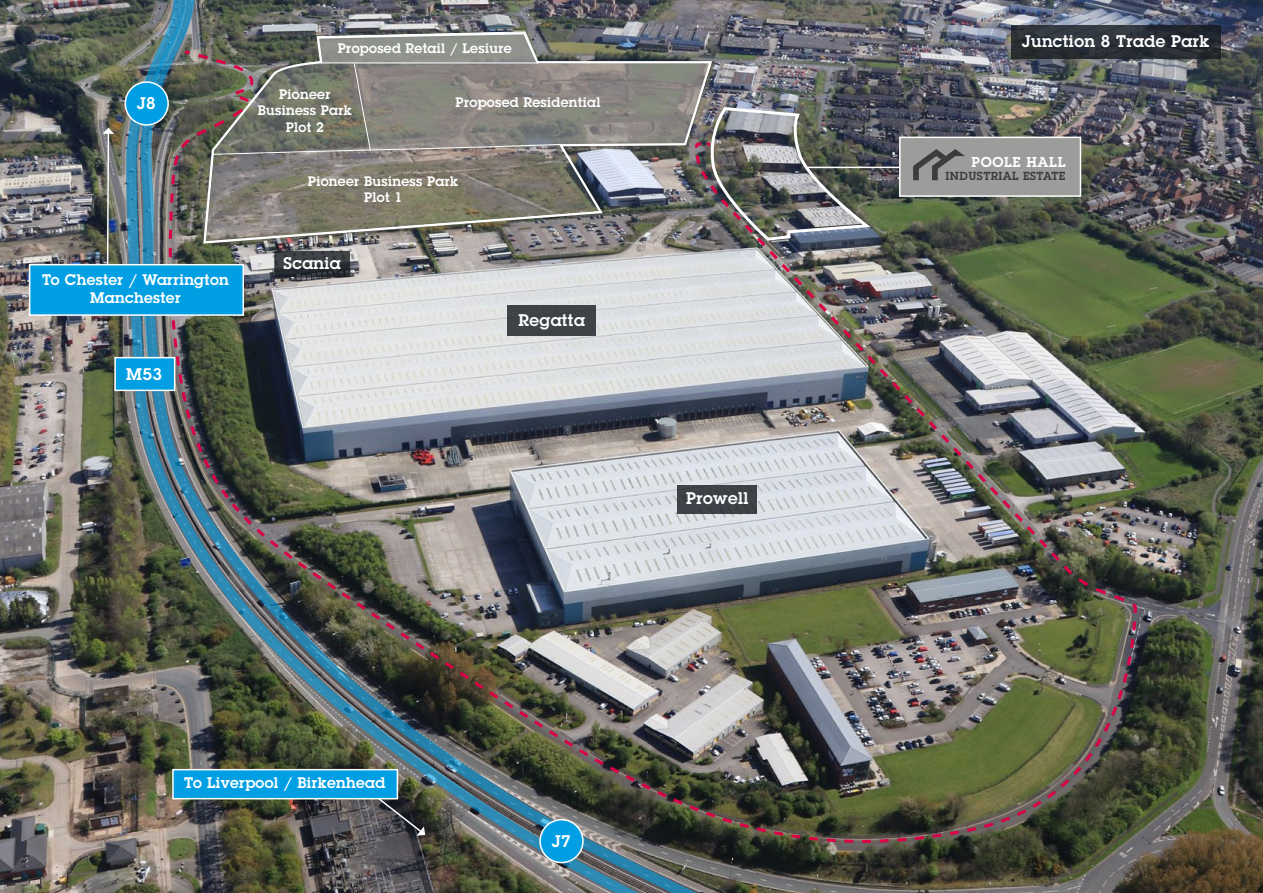
<style>
.page{position:relative;width:1263px;height:893px;background:#fff}
.page>*{position:absolute;margin:0;border:0;box-sizing:border-box;transform-origin:0 0}
.t1{font:600 16.5px "Lubalin Graph Std";letter-spacing:.025em;color:#fff}
.t2{font:600 15px/18px "Lubalin Graph Std";letter-spacing:.025em;color:#fff;text-align:center}
.t3{font:600 14.1px "Lubalin Graph Std";letter-spacing:.05em;color:#fff}
.t4{font:600 13.5px/16.2px "Lubalin Graph Std";letter-spacing:.025em;color:#fff;text-align:center}
.t5{font:600 11.4px "Lubalin Graph Std";letter-spacing:.04em;color:#3c3c3b}
</style>
<div class="page">
<img style="left:0;top:0;width:1263px;height:893px">
<svg style="left:1011px;top:26px;width:209px;height:33px;background:#292f36"></svg>
<img style="left:131px;top:0;width:579px;height:893px">
<div style="left:540px;top:820px;width:43px;height:43px;background:#009fe3;border-radius:50%"></div>
<div style="left:539px;top:819px;width:45px;height:44px;border:2px solid #fff;border-radius:50%"></div>
<svg style="left:171px;top:834px;width:254px;height:2px"></svg>
<svg style="left:607px;top:834px;width:359px;height:30px;background:#43413b"></svg>
<img style="left:170px;top:49px;width:968px;height:785px">
<img style="left:28px;top:31px;width:842px;height:360px">
<p class="t1" style="left:137px;top:92px;width:20px">J8</p>
<p class="t2" style="left:42px;top:271px;width:188px">To Chester / Warrington<br>Manchester</p>
<p class="t1" style="left:126px;top:363px;width:37px">M53</p>
<p class="t4" style="left:338px;top:40px;width:175px">Proposed Retail / Lesiure</p>
<p class="t4" style="left:258px;top:86px;width:96px">Pioneer<br>Business Park<br>Plot 2</p>
<p class="t4" style="left:456px;top:94px;width:147px">Proposed Residential</p>
<p class="t4" style="left:308px;top:173px;width:152px">Pioneer Business Park<br>Plot 1</p>
<p class="t1" style="left:283px;top:252px;width:59px">Scania</p>
<p class="t1" style="left:518px;top:309px;width:68px">Regatta</p>
<p class="t1" style="left:686px;top:487px;width:64px">Prowell</p>
<p class="t2" style="left:184px;top:774px;width:203px">To Liverpool / Birkenhead</p>
<p class="t1" style="left:552px;top:830px;width:20px">J7</p>
<p class="t1" style="left:1022px;top:30px;width:189px">Junction 8 Trade Park</p>
<p class="t3" style="left:971px;top:152px;width:95px">POOLE HALL</p>
<p class="t5" style="left:945px;top:169px;width:122px">INDUSTRIAL ESTATE</p>
</div>
